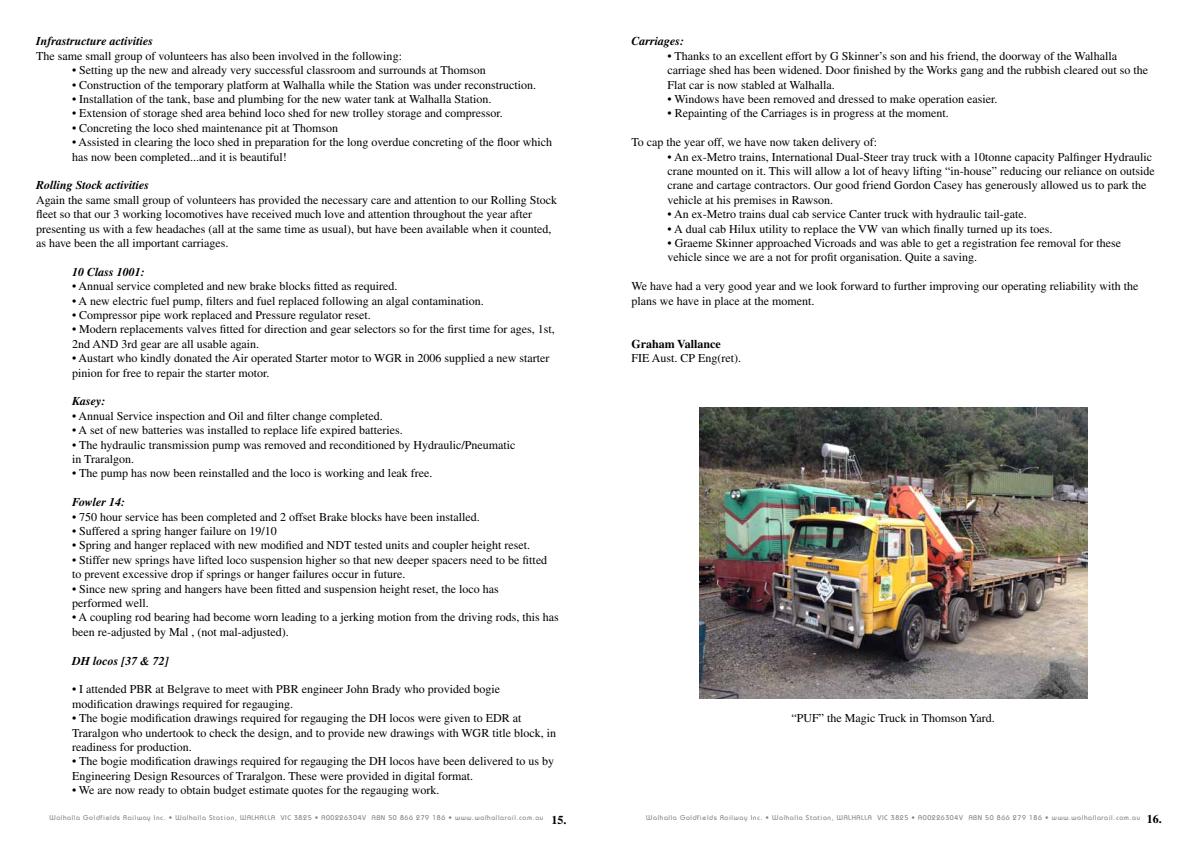
<style>
.page{position:relative;width:1191px;height:842px;background:#fff}
.page>*{position:absolute;margin:0;border:0;box-sizing:border-box;transform-origin:0 0}
.t1{font:12px/14.4px "Times";color:#000}
.t2{font:italic 700 12px "Times";color:#000}
.t3{font:700 12px "Times";color:#000}
.t4{font:500 7px "Bauhaus";letter-spacing:.09em;color:#808285}
</style>
<div class="page">
<img style="left:699px;top:408px;width:388px;height:291px">
<p class="t2" style="left:36px;top:34px;width:119px">Infrastructure activities</p>
<p class="t1" style="left:36px;top:49px;width:367px">The same small group of volunteers has also been involved in the following:</p>
<p class="t1" style="left:72px;top:63px;width:415px">• Setting up the new and already very successful classroom and surrounds at Thomson</p>
<p class="t1" style="left:72px;top:77px;width:466px">• Construction of the temporary platform at Walhalla while the Station was under reconstruction.</p>
<p class="t1" style="left:72px;top:92px;width:421px">• Installation of the tank, base and plumbing for the new water tank at Walhalla Station.</p>
<p class="t1" style="left:72px;top:106px;width:432px">• Extension of storage shed area behind loco shed for new trolley storage and compressor.</p>
<p class="t1" style="left:72px;top:121px;width:267px">• Concreting the loco shed maintenance pit at Thomson</p>
<p class="t1" style="left:72px;top:135px;width:482px">• Assisted in clearing the loco shed in preparation for the long overdue concreting of the floor which has now been completed...and it is beautiful!</p>
<p class="t2" style="left:36px;top:178px;width:115px">Rolling Stock activities</p>
<p class="t1" style="left:36px;top:193px;width:523px">Again the same small group of volunteers has provided the necessary care and attention to our Rolling Stock fleet so that our 3 working locomotives have received much love and attention throughout the year after presenting us with a few headaches (all at the same time as usual), but have been available when it counted, as have been the all important carriages.</p>
<p class="t2" style="left:72px;top:265px;width:74px">10 Class 1001:</p>
<p class="t1" style="left:72px;top:279px;width:327px">• Annual service completed and new brake blocks fitted as required.</p>
<p class="t1" style="left:72px;top:293px;width:413px">• A new electric fuel pump, filters and fuel replaced following an algal contamination.</p>
<p class="t1" style="left:72px;top:308px;width:300px">• Compressor pipe work replaced and Pressure regulator reset.</p>
<p class="t1" style="left:72px;top:322px;width:484px">• Modern replacements valves fitted for direction and gear selectors so for the first time for ages, 1st,<br>2nd AND 3rd gear are all usable again.</p>
<p class="t1" style="left:72px;top:351px;width:479px">• Austart who kindly donated the Air operated Starter motor to WGR in 2006 supplied a new starter pinion for free to repair the starter motor.</p>
<p class="t2" style="left:72px;top:394px;width:35px">Kasey:</p>
<p class="t1" style="left:72px;top:409px;width:312px">• Annual Service inspection and Oil and filter change completed.</p>
<p class="t1" style="left:72px;top:423px;width:332px">• A set of new batteries was installed to replace life expired batteries.</p>
<p class="t1" style="left:72px;top:437px;width:445px">• The hydraulic transmission pump was removed and reconditioned by Hydraulic/Pneumatic in Traralgon.</p>
<p class="t1" style="left:72px;top:466px;width:362px">• The pump has now been reinstalled and the loco is working and leak free.</p>
<p class="t2" style="left:72px;top:495px;width:55px">Fowler 14:</p>
<p class="t1" style="left:72px;top:509px;width:409px">• 750 hour service has been completed and 2 offset Brake blocks have been installed.</p>
<p class="t1" style="left:72px;top:524px;width:206px">• Suffered a spring hanger failure on 19/10</p>
<p class="t1" style="left:72px;top:538px;width:459px">• Spring and hanger replaced with new modified and NDT tested units and coupler height reset.</p>
<p class="t1" style="left:72px;top:553px;width:477px">• Stiffer new springs have lifted loco suspension higher so that new deeper spacers need to be fitted to prevent excessive drop if springs or hanger failures occur in future.</p>
<p class="t1" style="left:72px;top:581px;width:428px">• Since new spring and hangers have been fitted and suspension height reset, the loco has performed well.</p>
<p class="t1" style="left:72px;top:610px;width:488px">• A coupling rod bearing had become worn leading to a jerking motion from the driving rods, this has been re-adjusted by Mal , (not mal-adjusted).</p>
<p class="t2" style="left:72px;top:654px;width:98px">DH locos [37 &amp; 72]</p>
<p class="t1" style="left:72px;top:682px;width:429px">• I attended PBR at Belgrave to meet with PBR engineer John Brady who provided bogie modification drawings required for regauging.</p>
<p class="t1" style="left:72px;top:711px;width:485px">• The bogie modification drawings required for regauging the DH locos were given to EDR at<br>Traralgon who undertook to check the design, and to provide new drawings with WGR title block, in readiness for production.</p>
<p class="t1" style="left:72px;top:754px;width:483px">• The bogie modification drawings required for regauging the DH locos have been delivered to us by<br>Engineering Design Resources of Traralgon. These were provided in digital format.</p>
<p class="t1" style="left:72px;top:783px;width:369px">• We are now ready to obtain budget estimate quotes for the regauging work.</p>
<p class="t2" style="left:631px;top:34px;width:54px">Carriages:</p>
<p class="t1" style="left:667px;top:49px;width:482px">• Thanks to an excellent effort by G Skinner’s son and his friend, the doorway of the Walhalla carriage shed has been widened. Door finished by the Works gang and the rubbish cleared out so the<br>Flat car is now stabled at Walhalla.</p>
<p class="t1" style="left:667px;top:92px;width:331px">• Windows have been removed and dressed to make operation easier.</p>
<p class="t1" style="left:667px;top:106px;width:283px">• Repainting of the Carriages is in progress at the moment.</p>
<p class="t1" style="left:631px;top:135px;width:247px">To cap the year off, we have now taken delivery of:</p>
<p class="t1" style="left:667px;top:149px;width:489px">• An ex-Metro trains, International Dual-Steer tray truck with a 10tonne capacity Palfinger Hydraulic crane mounted on it. This will allow a lot of heavy lifting “in-house” reducing our reliance on outside crane and cartage contractors. Our good friend Gordon Casey has generously allowed us to park the vehicle at his premises in Rawson.</p>
<p class="t1" style="left:667px;top:207px;width:361px">• An ex-Metro trains dual cab service Canter truck with hydraulic tail-gate.</p>
<p class="t1" style="left:667px;top:221px;width:386px">• A dual cab Hilux utility to replace the VW van which finally turned up its toes.</p>
<p class="t1" style="left:667px;top:236px;width:455px">• Graeme Skinner approached Vicroads and was able to get a registration fee removal for these vehicle since we are a not for profit organisation. Quite a saving.</p>
<p class="t1" style="left:631px;top:279px;width:508px">We have had a very good year and we look forward to further improving our operating reliability with the plans we have in place at the moment.</p>
<p class="t3" style="left:631px;top:337px;width:91px">Graham Vallance</p>
<p class="t1" style="left:631px;top:351px;width:111px">FIE Aust. CP Eng(ret).</p>
<p class="t1" style="left:791px;top:711px;width:205px">“PUF” the Magic Truck in Thomson Yard.</p>
<p class="t4" style="left:50px;top:813px;width:495px">Walhalla Goldfields Railway Inc. • Walhalla Station, WALHALLA VIC 3825 • A00226304V ABN 50 866 279 186 • www.walhallarail.com.au</p>
<p class="t4" style="left:646px;top:813px;width:495px">Walhalla Goldfields Railway Inc. • Walhalla Station, WALHALLA VIC 3825 • A00226304V ABN 50 866 279 186 • www.walhallarail.com.au</p>
<p class="t3" style="left:551px;top:812px;width:16px">15.</p>
<p class="t3" style="left:1147px;top:812px;width:16px">16.</p>
</div>
